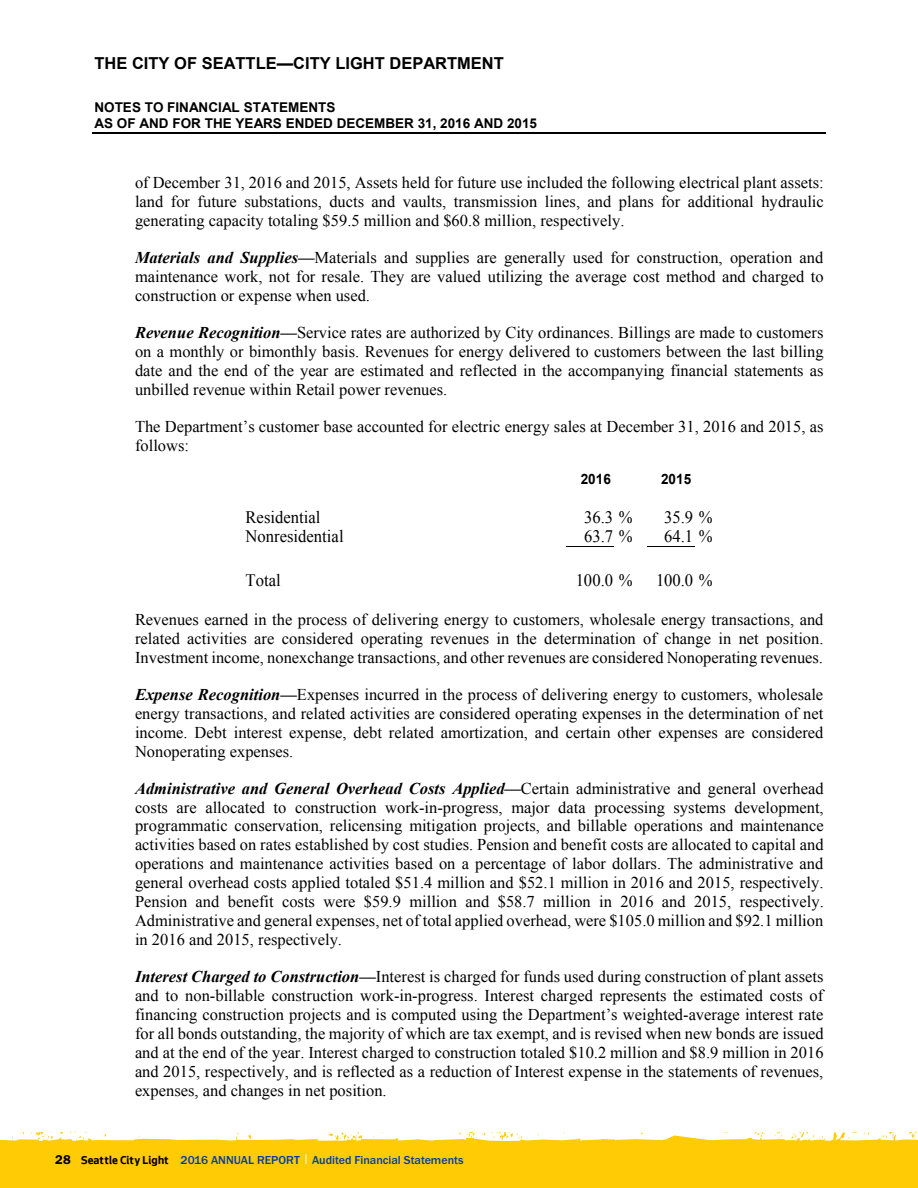
<style>
.page{position:relative;width:918px;height:1188px;background:#fff}
.page>*{position:absolute;margin:0;border:0;box-sizing:border-box;transform-origin:0 0}
.t1{font:17.4px "Times New Roman";letter-spacing:.005em;color:#000;scale:.95 1}
.t2{font:16.5px/19px "Times New Roman";color:#000;text-align:justify}
.t3{font:700 16.5px "Arial";color:#000}
.t4{font:700 14.25px "Arial";letter-spacing:.005em;color:#000;scale:.95 1}
.t5{font:700 13.5px/15.6px "Arial";color:#000}
.t6{font:500 12px "Franklin Got T";color:#003ca6}
.s1{font-weight:700;font-style:italic}
.s2{font-weight:600;font-size:13.2px;color:#000}
.s3{font-family:"Seattle Text";font-weight:700;color:#000}
.s4{font-weight:400;color:#fff}
</style>
<div class="page">
<div style="left:0;top:1132px;width:918px;height:56px;background:#ffcb05"></div>
<svg style="left:0;top:1132px;width:918px;height:9px;background:#fff5d2"></svg>
<hr style="left:92px;top:133px;width:734px;height:1px;background:#000">
<hr style="left:566px;top:546px;width:48px;height:1px;background:#000">
<hr style="left:647px;top:546px;width:48px;height:1px;background:#000">
<p class="t3" style="left:94px;top:53px;width:411px">THE CITY OF SEATTLE—CITY LIGHT DEPARTMENT</p>
<p class="t5" style="left:94px;top:100px;width:444px">NOTES TO FINANCIAL STATEMENTS<br>AS OF AND FOR THE YEARS ENDED DECEMBER 31, 2016 AND 2015</p>
<p class="t2" style="left:135px;top:173px;width:690px">of December 31, 2016 and 2015, Assets held for future use included the following electrical plant assets: land for future substations, ducts and vaults, transmission lines, and plans for additional hydraulic generating capacity totaling $59.5 million and $60.8 million, respectively.</p>
<p class="t2" style="left:135px;top:248px;width:690px"><span class="s1">Materials and Supplies—</span>Materials and supplies are generally used for construction, operation and maintenance work, not for resale. They are valued utilizing the average cost method and charged to construction or expense when used.</p>
<p class="t2" style="left:135px;top:322px;width:690px"><span class="s1">Revenue Recognition—</span>Service rates are authorized by City ordinances. Billings are made to customers on a monthly or bimonthly basis. Revenues for energy delivered to customers between the last billing date and the end of the year are estimated and reflected in the accompanying financial statements as unbilled revenue within Retail power revenues.</p>
<p class="t2" style="left:135px;top:416px;width:690px">The Department’s customer base accounted for electric energy sales at December 31, 2016 and 2015, as follows:</p>
<p class="t4" style="left:581px;top:470px;width:33px">2016</p>
<p class="t4" style="left:661px;top:470px;width:33px">2015</p>
<p class="t1" style="left:246px;top:505px;width:80px">Residential</p>
<p class="t1" style="left:664px;top:505px;width:53px">35.9 %</p>
<p class="t1" style="left:584px;top:505px;width:53px">36.3 %</p>
<p class="t1" style="left:246px;top:524px;width:105px">Nonresidential</p>
<p class="t1" style="left:584px;top:524px;width:53px">63.7 %</p>
<p class="t1" style="left:664px;top:524px;width:53px">64.1 %</p>
<p class="t1" style="left:246px;top:568px;width:39px">Total</p>
<p class="t1" style="left:656px;top:568px;width:61px">100.0 %</p>
<p class="t1" style="left:576px;top:568px;width:61px">100.0 %</p>
<p class="t2" style="left:135px;top:610px;width:690px">Revenues earned in the process of delivering energy to customers, wholesale energy transactions, and related activities are considered operating revenues in the determination of change in net position.<br>Investment income, nonexchange transactions, and other revenues are considered Nonoperating revenues.</p>
<p class="t2" style="left:135px;top:684px;width:690px"><span class="s1">Expense Recognition—</span>Expenses incurred in the process of delivering energy to customers, wholesale energy transactions, and related activities are considered operating expenses in the determination of net income. Debt interest expense, debt related amortization, and certain other expenses are considered Nonoperating expenses.</p>
<p class="t2" style="left:135px;top:778px;width:690px"><span class="s1">Administrative and General Overhead Costs Applied—</span>Certain administrative and general overhead costs are allocated to construction work-in-progress, major data processing systems development, programmatic conservation, relicensing mitigation projects, and billable operations and maintenance activities based on rates established by cost studies. Pension and benefit costs are allocated to capital and operations and maintenance activities based on a percentage of labor dollars. The administrative and general overhead costs applied totaled $51.4 million and $52.1 million in 2016 and 2015, respectively.<br>Pension and benefit costs were $59.9 million and $58.7 million in 2016 and 2015, respectively.<br>Administrative and general expenses, net of total applied overhead, were $105.0 million and $92.1 million in 2016 and 2015, respectively.</p>
<p class="t2" style="left:135px;top:967px;width:690px"><span class="s1">Interest Charged to Construction—</span>Interest is charged for funds used during construction of plant assets and to non-billable construction work-in-progress. Interest charged represents the estimated costs of financing construction projects and is computed using the Department’s weighted-average interest rate for all bonds outstanding, the majority of which are tax exempt, and is revised when new bonds are issued and at the end of the year. Interest charged to construction totaled $10.2 million and $8.9 million in 2016 and 2015, respectively, and is reflected as a reduction of Interest expense in the statements of revenues, expenses, and changes in net position.</p>
<p class="t6" style="left:55px;top:1153px;width:410px"><span class="s2">28</span> <span class="s3">Seattle City Light</span> 2016 ANNUAL REPORT <span class="s4">|</span> Audited Financial Statements</p>
</div>
